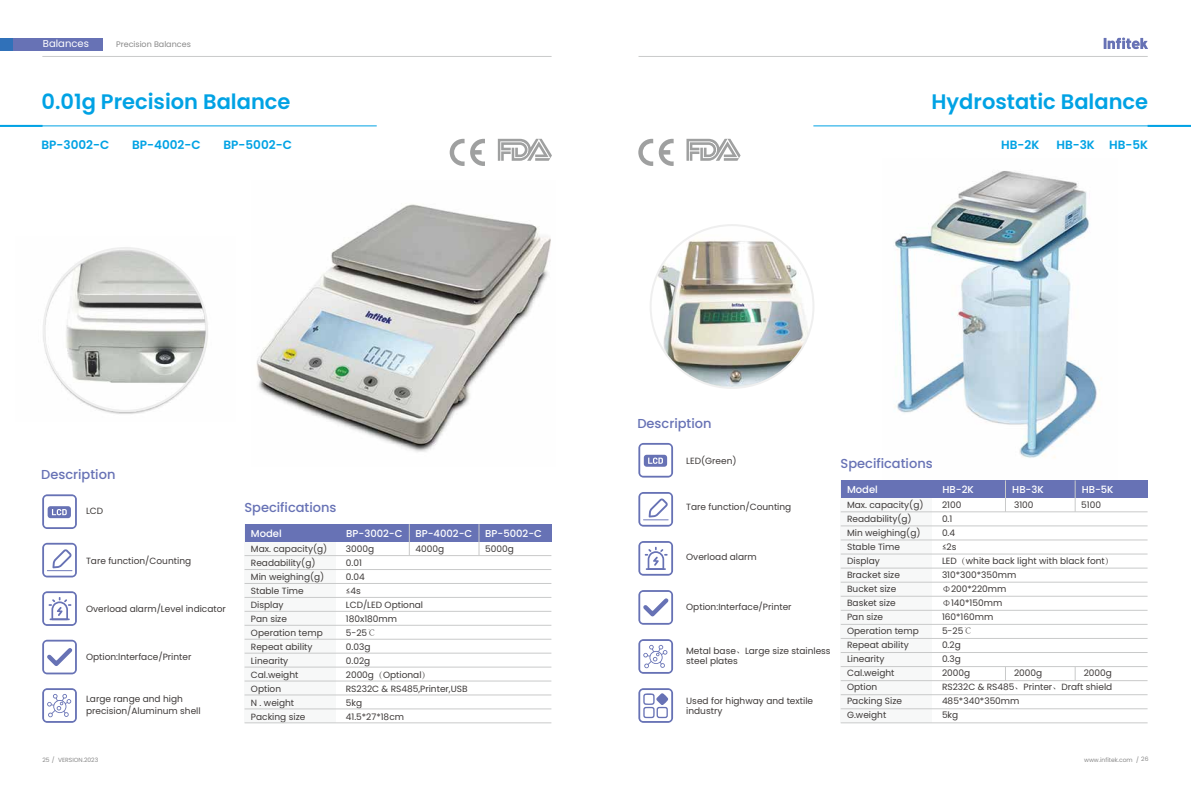
<style>
.page{position:relative;width:1191px;height:808px;background:#fff}
.page>*{position:absolute;margin:0;border:0;box-sizing:border-box;transform-origin:0 0}
.t1{font:600 21px "Poppins";color:#00a2e4}
.t2{font:500 13px "Poppins";color:#6772b5}
.t3{font:600 12px "Poppins";color:#00a2e4}
.t4{font:500 10px "Poppins";color:#fff}
.t5{font:10px "Poppins";color:#fff}
.t6{font:9px/14px "Poppins";color:#3e3a39}
.t7{font:8px "Poppins";color:#898989}
.t8{font:6px "Poppins";color:#898989}
.s1{font-family:"Adobe Song Std";font-weight:300}
</style>
<div class="page">
<img style="left:895px;top:171px;width:207px;height:287px">
<img style="left:256px;top:204px;width:295px;height:248px">
<div style="left:244px;top:524px;width:92px;height:199px;background:#f7f8f8"></div>
<div style="left:244px;top:524px;width:307px;height:18px;background:#6772b5"></div>
<hr style="left:244px;top:569px;width:307px;height:1px;background:#c9caca">
<hr style="left:244px;top:597px;width:307px;height:1px;background:#c9caca">
<hr style="left:244px;top:583px;width:307px;height:1px;background:#c9caca">
<hr style="left:244px;top:555px;width:307px;height:1px;background:#c9caca">
<hr style="left:244px;top:611px;width:307px;height:1px;background:#c9caca">
<hr style="left:244px;top:639px;width:307px;height:1px;background:#c9caca">
<hr style="left:244px;top:625px;width:307px;height:1px;background:#c9caca">
<hr style="left:245px;top:653px;width:306px;height:1px;background:#c9caca">
<hr style="left:244px;top:681px;width:307px;height:1px;background:#c9caca">
<hr style="left:245px;top:667px;width:306px;height:1px;background:#c9caca">
<hr style="left:244px;top:695px;width:307px;height:1px;background:#c9caca">
<hr style="left:244px;top:722px;width:307px;height:1px;background:#c9caca">
<hr style="left:244px;top:709px;width:307px;height:1px;background:#c9caca">
<hr style="left:409px;top:524px;width:1px;height:32px;background:#c9caca">
<hr style="left:479px;top:524px;width:1px;height:32px;background:#c9caca">
<img style="left:43px;top:250px;width:165px;height:164px">
<svg style="left:42px;top:494px;width:35px;height:35px"></svg>
<svg style="left:42px;top:543px;width:35px;height:34px"></svg>
<svg style="left:638px;top:443px;width:35px;height:35px"></svg>
<svg style="left:638px;top:492px;width:35px;height:35px"></svg>
<svg style="left:42px;top:591px;width:35px;height:35px"></svg>
<svg style="left:42px;top:640px;width:35px;height:34px"></svg>
<div style="left:840px;top:480px;width:92px;height:243px;background:#f7f8f8"></div>
<div style="left:840px;top:480px;width:307px;height:18px;background:#6772b5"></div>
<hr style="left:840px;top:526px;width:307px;height:1px;background:#c9caca">
<hr style="left:840px;top:554px;width:307px;height:1px;background:#c9caca">
<hr style="left:840px;top:540px;width:307px;height:1px;background:#c9caca">
<hr style="left:840px;top:512px;width:307px;height:1px;background:#c9caca">
<hr style="left:840px;top:568px;width:307px;height:1px;background:#c9caca">
<hr style="left:840px;top:596px;width:307px;height:1px;background:#c9caca">
<hr style="left:840px;top:582px;width:307px;height:1px;background:#c9caca">
<hr style="left:840px;top:610px;width:307px;height:1px;background:#c9caca">
<hr style="left:840px;top:638px;width:307px;height:1px;background:#c9caca">
<hr style="left:840px;top:624px;width:307px;height:1px;background:#c9caca">
<hr style="left:840px;top:652px;width:307px;height:1px;background:#c9caca">
<hr style="left:840px;top:666px;width:307px;height:1px;background:#c9caca">
<hr style="left:840px;top:694px;width:307px;height:1px;background:#c9caca">
<hr style="left:840px;top:680px;width:307px;height:1px;background:#c9caca">
<hr style="left:840px;top:708px;width:307px;height:1px;background:#c9caca">
<hr style="left:840px;top:722px;width:307px;height:1px;background:#c9caca">
<hr style="left:1005px;top:480px;width:1px;height:32px;background:#c9caca">
<hr style="left:1075px;top:480px;width:1px;height:32px;background:#c9caca">
<svg style="left:1005px;top:667px;width:1px;height:13px"></svg>
<svg style="left:1075px;top:667px;width:1px;height:13px"></svg>
<div style="left:13px;top:38px;width:90px;height:13px;background:#6772b5"></div>
<div style="left:0;top:38px;width:12px;height:13px;background:#3071b9"></div>
<hr style="left:638px;top:56px;width:509px;height:1px;background:#c9caca">
<hr style="left:42px;top:56px;width:509px;height:1px;background:#c9caca">
<hr style="left:0;top:126px;width:377px;height:1px;background:#00a2e4">
<hr style="left:0;top:125px;width:43px;height:2px;background:#00a2e4">
<svg style="left:450px;top:139px;width:35px;height:27px"></svg>
<svg style="left:498px;top:139px;width:54px;height:22px"></svg>
<hr style="left:813px;top:126px;width:378px;height:1px;background:#00a2e4">
<hr style="left:1147px;top:125px;width:44px;height:2px;background:#00a2e4">
<svg style="left:638px;top:139px;width:35px;height:27px"></svg>
<svg style="left:686px;top:139px;width:54px;height:22px"></svg>
<svg style="left:42px;top:688px;width:35px;height:35px"></svg>
<svg style="left:638px;top:541px;width:35px;height:35px"></svg>
<svg style="left:638px;top:590px;width:35px;height:35px"></svg>
<svg style="left:638px;top:639px;width:35px;height:35px"></svg>
<svg style="left:638px;top:688px;width:35px;height:35px"></svg>
<img style="left:652px;top:234px;width:161px;height:152px">
<svg style="left:1103px;top:38px;width:45px;height:11px"></svg>
<p class="t5" style="left:43px;top:38px;width:47px">Balances</p>
<p class="t7" style="left:116px;top:40px;width:76px">Precision Balances</p>
<h1 class="t1" style="left:41px;top:89px;width:250px">0.01g Precision Balance</h1>
<h3 class="t3" style="left:41px;top:138px;width:69px">BP-3002-C</h3>
<h3 class="t3" style="left:132px;top:138px;width:70px">BP-4002-C</h3>
<h3 class="t3" style="left:223px;top:138px;width:70px">BP-5002-C</h3>
<h1 class="t1" style="left:931px;top:89px;width:218px">Hydrostatic Balance</h1>
<h3 class="t3" style="left:1001px;top:138px;width:40px">HB-2K</h3>
<h3 class="t3" style="left:1056px;top:138px;width:93px">HB-3K HB-5K</h3>
<h2 class="t2" style="left:41px;top:467px;width:76px">Description</h2>
<p class="t6" style="left:86px;top:504px;width:19px">LCD</p>
<p class="t6" style="left:86px;top:554px;width:107px">Tare function/Counting</p>
<p class="t6" style="left:86px;top:602px;width:141px">Overload alarm/Level indicator</p>
<p class="t6" style="left:86px;top:650px;width:107px">Option:lnterface/Printer</p>
<p class="t6" style="left:86px;top:693px;width:116px;line-height:12px">Large range and high precision/Aluminum shell</p>
<h2 class="t2" style="left:244px;top:500px;width:94px">Specifications</h2>
<p class="t4" style="left:251px;top:527px;width:32px">Model</p>
<p class="t4" style="left:346px;top:527px;width:58px">BP-3002-C</p>
<p class="t4" style="left:415px;top:527px;width:58px">BP-4002-C</p>
<p class="t4" style="left:485px;top:527px;width:58px">BP-5002-C</p>
<p class="t6" style="left:251px;top:542px;width:78px">Max. capacity(g)<br>Readability(g)<br>Min weighing(g)<br>Stable Time<br>Display<br>Pan size<br>Operation temp<br>Repeat ability<br>Linearity<br>Cal.weight<br>Option<br>N . weight<br>Packing size</p>
<p class="t6" style="left:346px;top:542px;width:30px">3000g</p>
<p class="t6" style="left:415px;top:542px;width:30px">4000g</p>
<p class="t6" style="left:485px;top:542px;width:30px">5000g</p>
<p class="t6" style="left:346px;top:556px;width:123px">0.01<br>0.04<br>≤4s<br>LCD/LED Optional<br>180x180mm<br>5-25<span class="s1">℃<br></span>0.03g<br>0.02g<br>2000g<span class="s1">（</span>Optional<span class="s1">）<br></span>RS232C &amp; RS485,Printer,USB<br>5kg<br>41.5*27*18cm</p>
<h2 class="t2" style="left:637px;top:416px;width:76px">Description</h2>
<p class="t6" style="left:686px;top:454px;width:52px">LED(Green)</p>
<p class="t6" style="left:686px;top:500px;width:107px">Tare function/Counting</p>
<p class="t6" style="left:686px;top:550px;width:72px">Overload alarm</p>
<p class="t6" style="left:686px;top:600px;width:107px">Option:Interface/Printer</p>
<p class="t6" style="left:686px;top:646px;width:146px;line-height:10px">Metal base<span class="s1">、</span>Large size stainless steel plates</p>
<p class="t6" style="left:686px;top:696px;width:128px;line-height:10px">Used for highway and textile industry</p>
<h2 class="t2" style="left:840px;top:456px;width:94px">Specifications</h2>
<p class="t4" style="left:847px;top:483px;width:32px">Model</p>
<p class="t4" style="left:942px;top:483px;width:33px">HB-2K</p>
<p class="t4" style="left:1012px;top:483px;width:33px">HB-3K</p>
<p class="t4" style="left:1081px;top:483px;width:33px">HB-5K</p>
<p class="t6" style="left:847px;top:498px;width:78px">Max. capacity(g)<br>Readability(g)<br>Min weighing(g)<br>Stable Time<br>Display<br>Bracket size<br>Bucket size<br>Basket size<br>Pan size<br>Operation temp<br>Repeat ability<br>Linearity<br>Cal.weight<br>Option<br>Packing Size<br>G.weight</p>
<p class="t6" style="left:942px;top:498px;width:21px">2100</p>
<p class="t6" style="left:1014px;top:498px;width:21px">3100</p>
<p class="t6" style="left:1081px;top:498px;width:21px">5100</p>
<p class="t6" style="left:942px;top:512px;width:173px">0.1<br>0.4<br>≤2s<br>LED<span class="s1">（</span>white back light with black font<span class="s1">）<br></span>310*300*350mm<br><span class="s1">Φ</span>200*220mm<br><span class="s1">Φ</span>140*150mm<br>160*160mm<br>5-25<span class="s1">℃<br></span>0.2g<br>0.3g<br>2000g</p>
<p class="t6" style="left:942px;top:666px;width:172px;text-indent:142px">2000g<br>RS232C &amp; RS485<span class="s1">、</span>Printer<span class="s1">、</span>Draft shield<br>485*340*350mm<br>5kg</p>
<p class="t6" style="left:1014px;top:666px;width:30px">2000g</p>
<p class="t8" style="left:42px;top:756px;width:57px">25 / VERSION.2023</p>
<p class="t8" style="left:1084px;top:756px;width:66px">www.infitek.com / 26</p>
</div>
